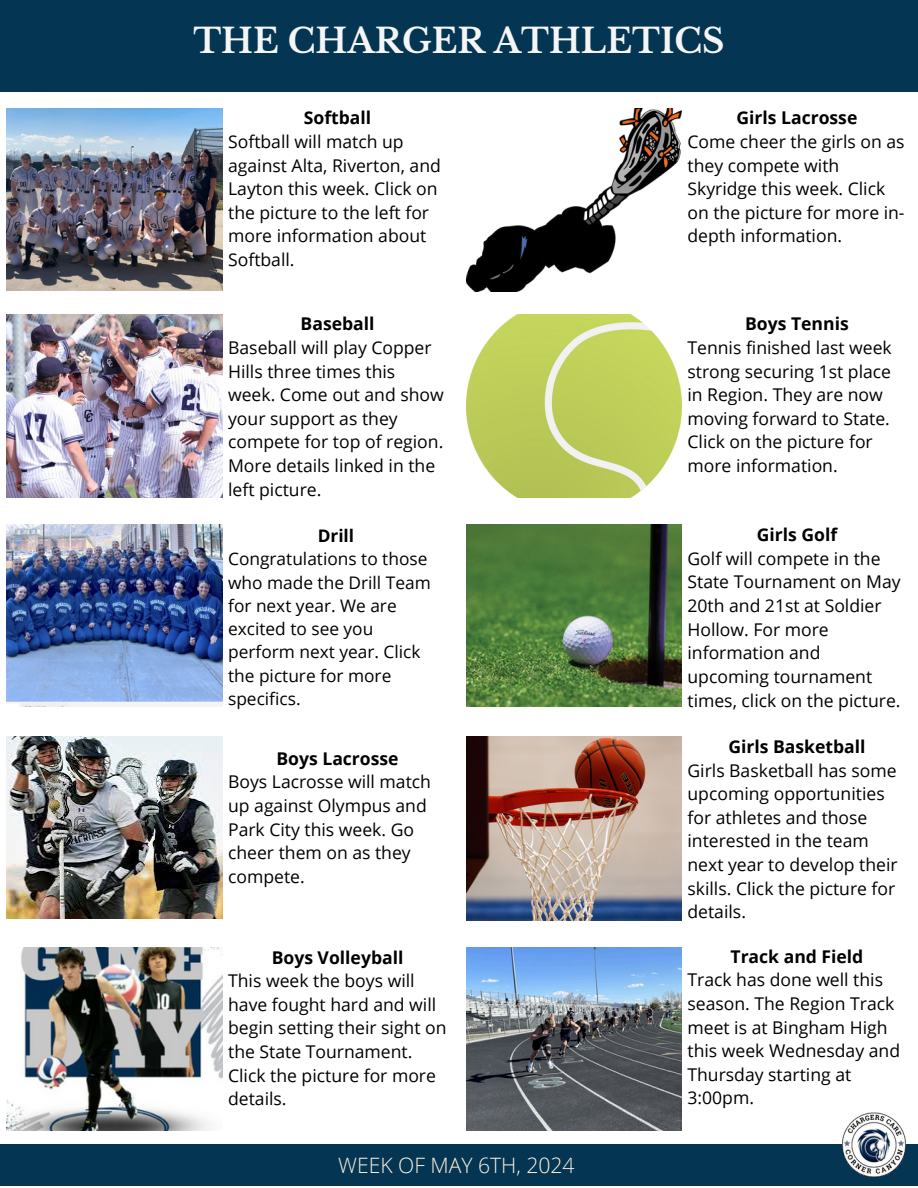
<style>
.page{position:relative;width:918px;height:1188px;background:#fff}
.page>*{position:absolute;margin:0;border:0;box-sizing:border-box;transform-origin:0 0}
.t1{font:700 33.75px "Libre Baskerville";color:#f5f5f5}
.t2{font:300 21.15px "Open Sans";color:#fff0db}
.t3{font:17.55px/23.7px "Open Sans";color:#000}
.t4{font:700 17.55px "Open Sans";color:#000}
.t5{font:17.25px/23.2px "Open Sans";color:#000}
.t6{font:700 17.25px "Open Sans";color:#000}
</style>
<div class="page">
<div style="left:0;top:0;width:918px;height:92px;background:#043654"></div>
<div style="left:0;top:1145px;width:918px;height:41px;background:#043654"></div>
<img style="left:7px;top:108px;width:216px;height:182px">
<img style="left:466px;top:108px;width:216px;height:184px">
<img style="left:7px;top:314px;width:216px;height:184px">
<img style="left:466px;top:314px;width:216px;height:184px">
<img style="left:7px;top:525px;width:216px;height:182px">
<img style="left:466px;top:525px;width:216px;height:182px">
<img style="left:7px;top:737px;width:216px;height:182px">
<img style="left:466px;top:737px;width:216px;height:183px">
<img style="left:7px;top:947px;width:216px;height:184px">
<img style="left:826px;top:1112px;width:92px;height:66px">
<img style="left:466px;top:947px;width:216px;height:184px">
<p class="t1" style="left:193px;top:21px;width:533px">THE CHARGER ATHLETICS</p>
<p class="t4" style="left:304px;top:106px;width:69px">Softball</p>
<p class="t3" style="left:228px;top:129px;width:214px">Softball will match up against Alta, Riverton, and<br>Layton this week. Click on the picture to the left for more information about<br>Softball.</p>
<p class="t4" style="left:301px;top:312px;width:75px">Baseball</p>
<p class="t3" style="left:228px;top:335px;width:217px">Baseball will play Copper<br>Hills three times this week. Come out and show your support as they compete for top of region.<br>More details linked in the left picture.</p>
<p class="t6" style="left:318px;top:524px;width:38px">Drill</p>
<p class="t5" style="left:228px;top:547px;width:204px">Congratulations to those who made the Drill Team for next year. We are excited to see you perform next year. Click the picture for more specifics.</p>
<p class="t4" style="left:276px;top:746px;width:124px">Boys Lacrosse</p>
<p class="t3" style="left:228px;top:770px;width:204px">Boys Lacrosse will match up against Olympus and<br>Park City this week. Go cheer them on as they compete.</p>
<p class="t4" style="left:272px;top:945px;width:133px">Boys Volleyball</p>
<p class="t3" style="left:228px;top:969px;width:220px">This week the boys will have fought hard and will begin setting their sight on the State Tournament.<br>Click the picture for more details.</p>
<p class="t2" style="left:338px;top:1150px;width:238px">WEEK OF MAY 6TH, 2024</p>
<p class="t4" style="left:736px;top:106px;width:122px">Girls Lacrosse</p>
<p class="t3" style="left:688px;top:129px;width:219px">Come cheer the girls on as they compete with<br>Skyridge this week. Click on the picture for more in&shy;depth information.</p>
<p class="t4" style="left:745px;top:312px;width:105px">Boys Tennis</p>
<p class="t3" style="left:688px;top:335px;width:206px">Tennis finished last week strong securing 1st place in Region. They are now moving forward to State.<br>Click on the picture for more information.</p>
<p class="t4" style="left:757px;top:522px;width:82px">Girls Golf</p>
<p class="t3" style="left:688px;top:546px;width:215px">Golf will compete in the<br>State Tournament on May<br>20th and 21st at Soldier<br>Hollow. For more information and upcoming tournament times, click on the picture.</p>
<p class="t4" style="left:728px;top:734px;width:139px">Girls Basketball</p>
<p class="t3" style="left:688px;top:758px;width:212px">Girls Basketball has some upcoming opportunities for athletes and those interested in the team next year to develop their skills. Click the picture for details.</p>
<p class="t4" style="left:731px;top:944px;width:134px">Track and Field</p>
<h2 class="t3" style="left:688px;top:968px;width:214px">Track has done well this season. The Region Track meet is at Bingham High this week Wednesday and<br>Thursday starting at<br>3:00pm.</h2>
</div>
